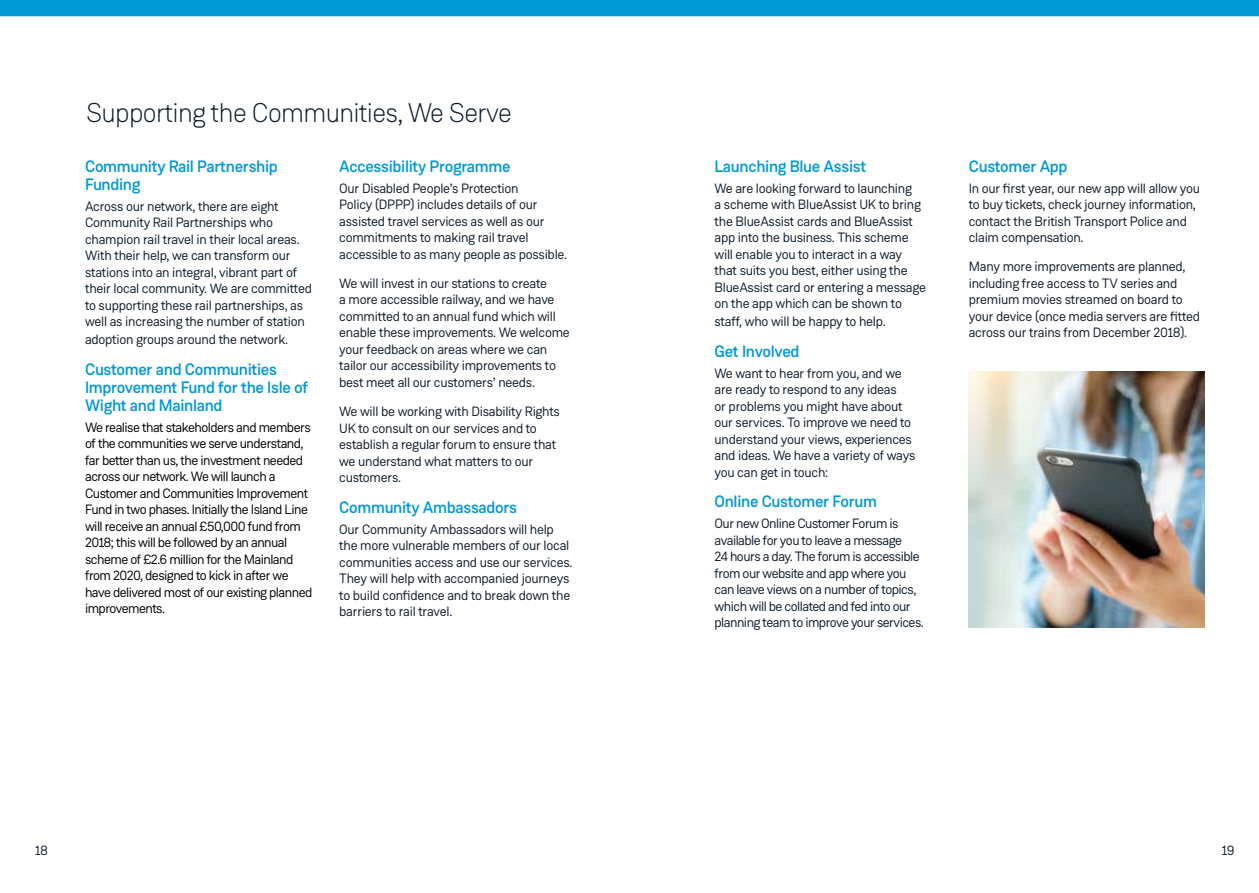
<style>
.page{position:relative;width:1259px;height:893px;background:#fff}
.page>*{position:absolute;margin:0;border:0;box-sizing:border-box;transform-origin:0 0}
.t1{font:300 27px "Weissenhof Grotesk";letter-spacing:-.025em;color:#0c1c2b}
.t2{font:500 16.5px/18px "Weissenhof Grotesk";letter-spacing:-.02em;color:#0099d5}
.t3{font:13.5px/16.5px "Weissenhof Grotesk";letter-spacing:-.02em;color:#0c1c2b}
.t4{font:13.5px/16.5px "Weissenhof Grotesk";letter-spacing:-.04em;color:#000}
.t5{font:13.5px/16.5px "Weissenhof Grotesk";letter-spacing:-.04em;color:#0c1c2b}
</style>
<div class="page">
<div style="left:0;top:0;width:1259px;height:16px;background:#0099d5"></div>
<img style="left:968px;top:371px;width:237px;height:256px">
<h1 class="t1" style="left:86px;top:97px;width:427px">Supporting the Communities, We Serve</h1>
<p class="t2" style="left:339px;top:157px;width:173px">Accessibility Programme</p>
<p class="t3" style="left:339px;top:180px;width:229px">Our Disabled People’s Protection<br>Policy (DPPP) includes details of our assisted travel services as well as our commitments to making rail travel accessible to as many people as possible.</p>
<p class="t3" style="left:339px;top:275px;width:232px">We will invest in our stations to create<br>a more accessible railway, and we have committed to an annual fund which will enable these improvements. We welcome your feedback on areas where we can tailor our accessibility improvements to best meet all our customers’ needs.</p>
<p class="t3" style="left:339px;top:403px;width:222px">We will be working with Disability Rights<br>UK to consult on our services and to establish a regular forum to ensure that we understand what matters to our customers.</p>
<p class="t2" style="left:339px;top:498px;width:179px">Community Ambassadors</p>
<p class="t3" style="left:339px;top:521px;width:235px">Our Community Ambassadors will help the more vulnerable members of our local communities access and use our services.<br>They will help with accompanied journeys to build confidence and to break down the barriers to rail travel.</p>
<p class="t2" style="left:85px;top:157px;width:194px">Community Rail Partnership<br>Funding</p>
<p class="t3" style="left:85px;top:198px;width:228px">Across our network, there are eight Community Rail Partnerships who champion rail travel in their local areas.<br>With their help, we can transform our stations into an integral, vibrant part of their local community. We are committed to supporting these rail partnerships, as well as increasing the number of station</p>
<p class="t3" style="left:85px;top:331px;width:204px">adoption groups around the network.</p>
<p class="t2" style="left:85px;top:360px;width:225px">Customer and Communities<br>Improvement Fund for the Isle of<br>Wight and Mainland</p>
<p class="t4" style="left:85px;top:419px;width:229px">We realise that stakeholders and members of the communities we serve understand, far better than us, the investment needed across our network. We will launch a Customer and Communities Improvement Fund in two phases. Initially the Island Line will receive an annual £50,000 fund from 2018; this will be followed by an annual scheme of £2.6 million for the Mainland from 2020, designed to kick in after we have delivered most of our existing planned improvements.</p>
<p class="t2" style="left:714px;top:157px;width:153px">Launching Blue Assist</p>
<p class="t3" style="left:714px;top:180px;width:213px">We are looking forward to launching<br>a scheme with BlueAssist UK to bring the BlueAssist cards and BlueAssist app into the business. This scheme will enable you to interact in a way that suits you best, either using the BlueAssist card or entering a message on the app which can be shown to</p>
<p class="t3" style="left:714px;top:313px;width:173px">staff, who will be happy to help.</p>
<p class="t2" style="left:714px;top:342px;width:86px">Get Involved</p>
<p class="t3" style="left:714px;top:365px;width:202px">We want to hear from you, and we are ready to respond to any ideas<br>or problems you might have about our services. To improve we need to understand your views, experiences and ideas. We have a variety of ways you can get in touch:</p>
<p class="t2" style="left:714px;top:493px;width:164px">Online Customer Forum</p>
<p class="t5" style="left:714px;top:515px;width:211px">Our new Online Customer Forum is available for you to leave a message<br>24 hours a day. The forum is accessible from our website and app where you can leave views on a number of topics, which will be collated and fed into our planning team to improve your services.</p>
<p class="t2" style="left:968px;top:157px;width:100px">Customer App</p>
<p class="t3" style="left:968px;top:180px;width:233px">In our first year, our new app will allow you to buy tickets, check journey information, contact the British Transport Police and claim compensation.</p>
<p class="t3" style="left:968px;top:258px;width:233px">Many more improvements are planned, including free access to TV series and premium movies streamed on board to your device (once media servers are fitted across our trains from December 2018).</p>
<p class="t3" style="left:35px;top:842px;width:14px">18</p>
<p class="t3" style="left:1221px;top:842px;width:14px">19</p>
</div>
